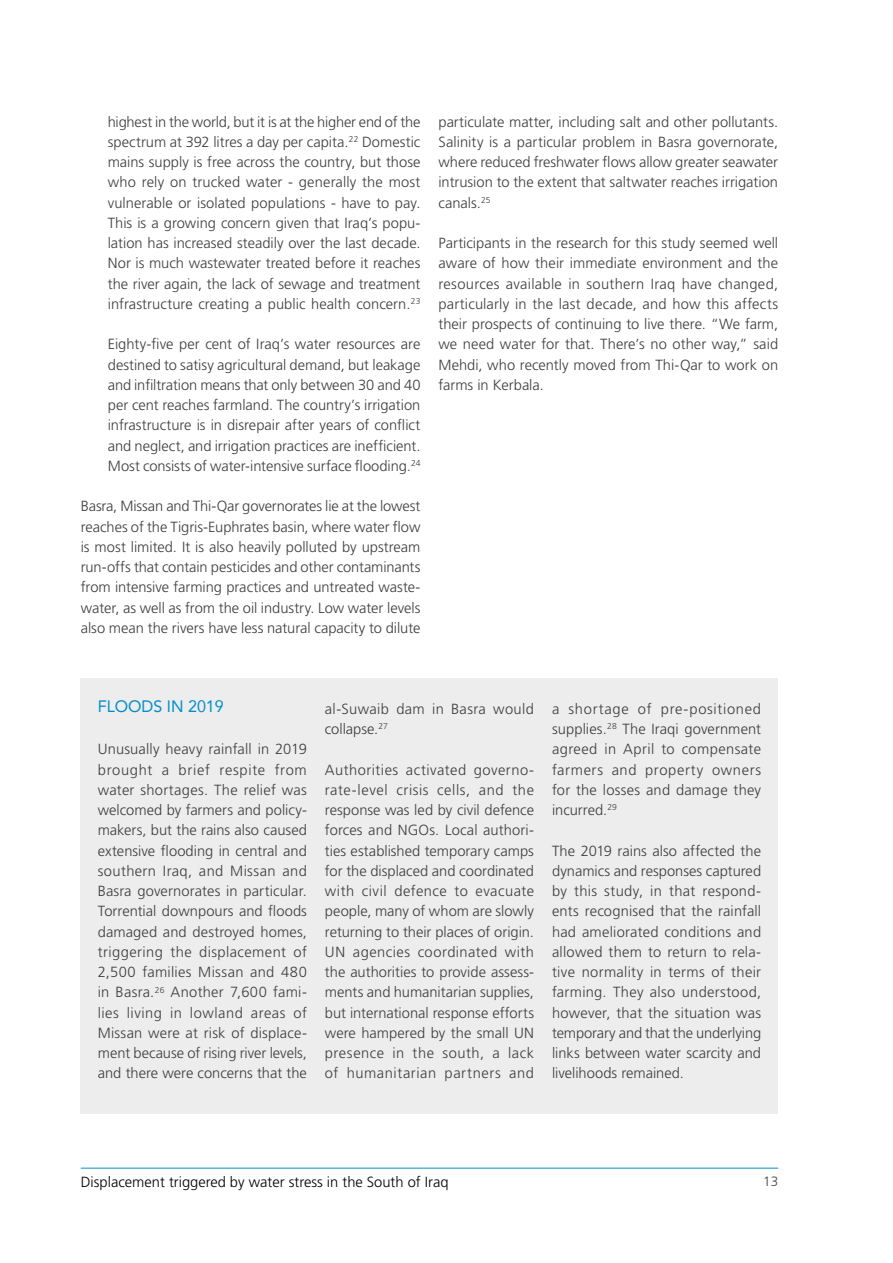
<style>
.page{position:relative;width:893px;height:1263px;background:#fff}
.page>*{position:absolute;margin:0;border:0;box-sizing:border-box;transform-origin:0 0}
.t1{font:16.5px "Avenir";color:#008eca}
.t2{font:300 14.7px/20.2px "Frutiger LT Std";color:#3e3e40;text-align:justify}
.t3{font:300 14.7px "Frutiger LT Std";color:#000}
.t4{font:300 14.7px/20.2px "Frutiger LT Std";letter-spacing:.025em;color:#3e3e40}
.t5{font:300 13.5px "Frutiger LT Std";color:#444342}
</style>
<div class="page">
<hr style="left:81px;top:1168px;width:697px;height:1px;background:#008eca">
<div style="left:81px;top:678px;width:697px;height:436px;background:#ededed"></div>
<p class="t2" style="left:108px;top:112px;width:314px">highest in the world, but it is at the higher end of the spectrum at 392 litres a day per capita.<sup>22</sup> Domestic mains supply is free across the country, but those who rely on trucked water - generally the most vulnerable or isolated populations - have to pay.<br>This is a growing concern given that Iraq’s popu&shy;lation has increased steadily over the last decade.<br>Nor is much wastewater treated before it reaches the river again, the lack of sewage and treatment infrastructure creating a public health concern.<sup>23</sup></p>
<p class="t2" style="left:108px;top:334px;width:314px">Eighty-five per cent of Iraq’s water resources are destined to satisy agricultural demand, but leakage and infiltration means that only between 30 and 40 per cent reaches farmland. The country’s irrigation infrastructure is in disrepair after years of conflict and neglect, and irrigation practices are inefficient.<br>Most consists of water-intensive surface flooding.<sup>24</sup></p>
<p class="t2" style="left:81px;top:496px;width:341px">Basra, Missan and Thi-Qar governorates lie at the lowest reaches of the Tigris-Euphrates basin, where water flow is most limited. It is also heavily polluted by upstream run-offs that contain pesticides and other contaminants from intensive farming practices and untreated waste&shy;water, as well as from the oil industry. Low water levels also mean the rivers have less natural capacity to dilute</p>
<p class="t2" style="left:438px;top:112px;width:341px">particulate matter, including salt and other pollutants.<br>Salinity is a particular problem in Basra governorate, where reduced freshwater flows allow greater seawater intrusion to the extent that saltwater reaches irrigation canals.<sup>25</sup></p>
<p class="t2" style="left:438px;top:233px;width:341px">Participants in the research for this study seemed well aware of how their immediate environment and the resources available in southern Iraq have changed, particularly in the last decade, and how this affects their prospects of continuing to live there. “We farm, we need water for that. There’s no other way,” said Mehdi, who recently moved from Thi-Qar to work on farms in Kerbala.</p>
<p class="t1" style="left:98px;top:693px;width:128px">FLOODS IN 2019</p>
<p class="t2" style="left:98px;top:739px;width:211px">Unusually heavy rainfall in 2019 brought a brief respite from water shortages. The relief was welcomed by farmers and policy&shy;makers, but the rains also caused extensive flooding in central and southern Iraq, and Missan and Basra governorates in particular.<br>Torrential downpours and floods damaged and destroyed homes, triggering the displacement of 2,500 families Missan and 480 in Basra.<sup>26</sup> Another 7,600 fami&shy;lies living in lowland areas of Missan were at risk of displace&shy;ment because of rising river levels, and there were concerns that the</p>
<p class="t4" style="left:325px;top:699px;width:211px">al-Suwaib dam in Basra would collapse.<sup>27</sup></p>
<p class="t2" style="left:325px;top:760px;width:211px">Authorities activated governo&shy;rate-level crisis cells, and the response was led by civil defence forces and NGOs. Local authori&shy;ties established temporary camps for the displaced and coordinated with civil defence to evacuate people, many of whom are slowly returning to their places of origin.<br>UN agencies coordinated with the authorities to provide assess&shy;ments and humanitarian supplies, but international response efforts were hampered by the small UN presence in the south, a lack of humanitarian partners and</p>
<p class="t2" style="left:552px;top:699px;width:211px">a shortage of pre-positioned supplies.<sup>28</sup> The Iraqi government agreed in April to compensate farmers and property owners for the losses and damage they incurred.<sup>29</sup></p>
<p class="t2" style="left:552px;top:841px;width:211px">The 2019 rains also affected the dynamics and responses captured by this study, in that respond&shy;ents recognised that the rainfall had ameliorated conditions and allowed them to return to rela&shy;tive normality in terms of their farming. They also understood, however, that the situation was temporary and that the underlying links between water scarcity and livelihoods remained.</p>
<p class="t3" style="left:81px;top:1174px;width:369px">Displacement triggered by water stress in the South of Iraq</p>
<p class="t5" style="left:763px;top:1174px;width:17px">13</p>
</div>
